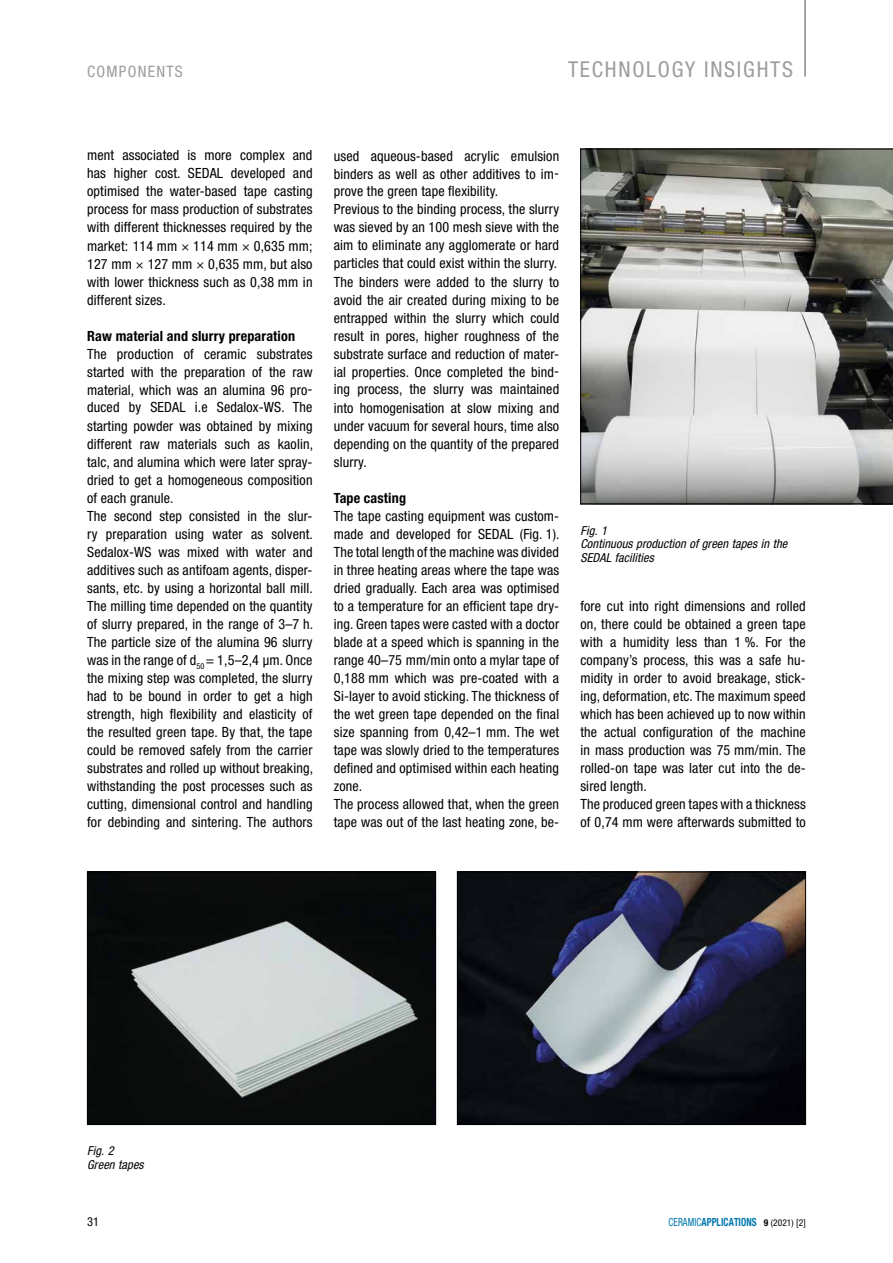
<style>
.page{position:relative;width:893px;height:1263px;background:#fff}
.page>*{position:absolute;margin:0;border:0;box-sizing:border-box;transform-origin:0 0}
.t1{font:condensed 21.9px "Helvetica Neue";letter-spacing:.08em;color:#9d9d9c}
.t2{font:condensed 15.75px "Helvetica Neue";letter-spacing:.08em;color:#9d9d9c}
.t3{font:condensed 14.1px/18px "Helvetica Neue";letter-spacing:.01em;color:#000}
.t4{font:700 condensed 14.1px "Helvetica Neue";letter-spacing:.01em;color:#000}
.t5{font:italic condensed 12.3px/13.5px "Helvetica Neue";letter-spacing:.01em;color:#000}
.t6{font:condensed 12.3px "Helvetica Neue";color:#000}
.t7{font:700 condensed 11.25px "Helvetica Neue";letter-spacing:.01em;color:#0077ae;scale:.83 1}
.s1{font-weight:400}
.s2{font-size:9.3px;color:#000}
.s3{font-weight:400;font-size:9.3px;color:#000}
</style>
<div class="page">
<hr style="left:804px;top:0;width:2px;height:77px;background:#878787">
<img style="left:459px;top:874px;width:345px;height:249px">
<div style="left:457px;top:872px;width:349px;height:253px;border:1px solid #000"></div>
<img style="left:89px;top:874px;width:345px;height:249px">
<div style="left:87px;top:872px;width:349px;height:253px;border:1px solid #000"></div>
<svg style="left:580px;top:149px;width:313px;height:355px;background:#9e9f9b"></svg>
<p class="t2" style="left:87px;top:62px;width:97px">COMPONENTS</p>
<h1 class="t1" style="left:568px;top:56px;width:227px">TECHNOLOGY INSIGHTS</h1>
<p class="t3" style="left:87px;top:146px;width:227px;text-align:justify">ment associated is more complex and has higher cost. SEDAL developed and optimised the water-based tape casting process for mass production of substrates with different thicknesses required by the market: 114 mm × 114 mm × 0,635 mm; 127 mm × 127 mm × 0,635 mm, but also with lower thickness such as 0,38 mm in different sizes.</p>
<p class="t4" style="left:87px;top:327px;width:209px">Raw material and slurry preparation</p>
<p class="t3" style="left:87px;top:344px;width:227px">The production of ceramic substrates started with the preparation of the raw material, which was an alumina 96 pro&shy;duced by SEDAL i.e Sedalox-WS. The starting powder was obtained by mixing different raw materials such as kaolin, talc, and alumina which were later spray&shy;dried to get a homogeneous composition of each granule.<br>The second step consisted in the slur&shy;ry preparation using water as solvent.<br>Sedalox-WS was mixed with water and additives such as antifoam agents, disper&shy;sants, etc. by using a horizontal ball mill.<br>The milling time depended on the quantity of slurry prepared, in the range of 3–7 h.<br>The particle size of the alumina 96 slurry was in the range of d<sub>50</sub> = 1,5–2,4 µm. Once the mixing step was completed, the slurry had to be bound in order to get a high strength, high flexibility and elasticity of the resulted green tape. By that, the tape could be removed safely from the carrier substrates and rolled up without breaking, withstanding the post processes such as cutting, dimensional control and handling for debinding and sintering. The authors</p>
<p class="t3" style="left:334px;top:146px;width:227px">used aqueous-based acrylic emulsion binders as well as other additives to im&shy;prove the green tape flexibility.<br>Previous to the binding process, the slurry was sieved by an 100 mesh sieve with the aim to eliminate any agglomerate or hard particles that could exist within the slurry.<br>The binders were added to the slurry to avoid the air created during mixing to be entrapped within the slurry which could result in pores, higher roughness of the substrate surface and reduction of mater&shy;ial properties. Once completed the bind&shy;ing process, the slurry was maintained into homogenisation at slow mixing and under vacuum for several hours, time also depending on the quantity of the prepared slurry.</p>
<p class="t4" style="left:334px;top:489px;width:74px">Tape casting</p>
<p class="t3" style="left:334px;top:506px;width:227px">The tape casting equipment was custom&shy;made and developed for SEDAL (Fig. 1).<br>The total length of the machine was divided in three heating areas where the tape was dried gradually. Each area was optimised to a temperature for an efficient tape dry&shy;ing. Green tapes were casted with a doctor blade at a speed which is spanning in the range 40–75 mm/min onto a mylar tape of 0,188 mm which was pre-coated with a Si-layer to avoid sticking. The thickness of the wet green tape depended on the final size spanning from 0,42–1 mm. The wet tape was slowly dried to the temperatures defined and optimised within each heating zone.<br>The process allowed that, when the green tape was out of the last heating zone, be-</p>
<p class="t5" style="left:580px;top:524px;width:208px">Fig. 1<br>Continuous production of green tapes in the<br>SEDAL facilities</p>
<p class="t3" style="left:580px;top:596px;width:227px">fore cut into right dimensions and rolled on, there could be obtained a green tape with a humidity less than 1 %. For the company’s process, this was a safe hu&shy;midity in order to avoid breakage, stick&shy;ing, deformation, etc. The maximum speed which has been achieved up to now within the actual configuration of the machine in mass production was 75 mm/min. The rolled-on tape was later cut into the de&shy;sired length.<br>The produced green tapes with a thickness of 0,74 mm were afterwards submitted to</p>
<p class="t5" style="left:87px;top:1144px;width:58px">Fig. 2<br>Green tapes</p>
<p class="t6" style="left:87px;top:1214px;width:14px">31</p>
<p class="t7" style="left:669px;top:1215px;width:167px"><span class="s1">CERAMIC</span>APPLICATIONS <span class="s2">9</span> <span class="s3">(2021) [2]</span></p>
</div>
